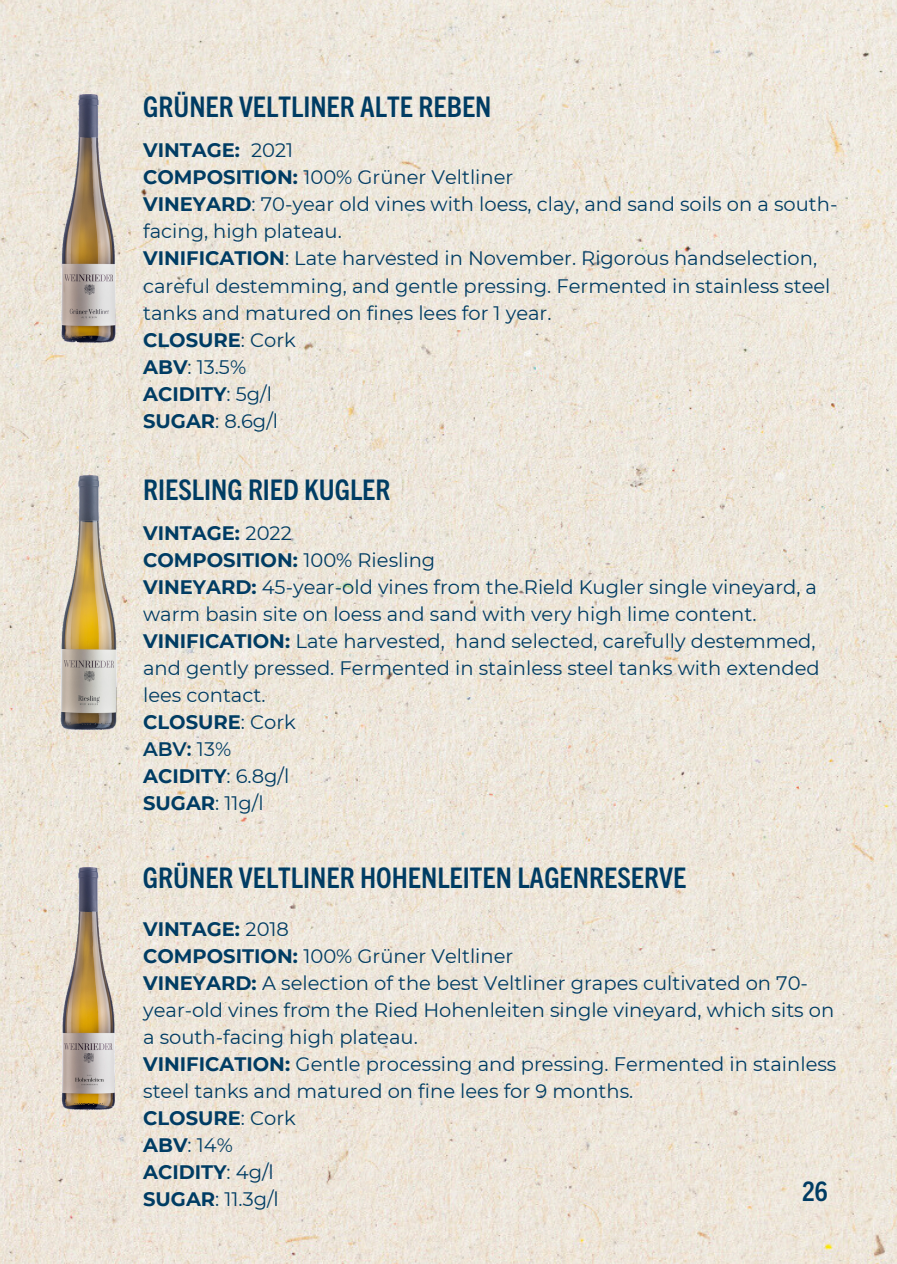
<style>
.page{position:relative;width:897px;height:1264px;background:#fff}
.page>*{position:absolute;margin:0;border:0;box-sizing:border-box;transform-origin:0 0}
.t1{font:700 condensed 28.5px "Trade Gothic Next LT Pro";color:#003c63}
.t2{font:700 condensed 27px "Trade Gothic Next LT Pro";color:#003c63}
.t3{font:19.5px/27px "Montserrat";color:#003c63}
.t4{font:700 19.5px "Montserrat";color:#003c63}
.t5{font:600 19.5px "Montserrat";color:#003c63}
.s1{font-weight:700}
.s2{font-weight:400}
</style>
<div class="page">
<img style="left:0;top:0;width:897px;height:1263px">
<img style="left:63px;top:867px;width:52px;height:242px">
<img style="left:61px;top:476px;width:55px;height:253px">
<img style="left:62px;top:95px;width:54px;height:247px">
<p class="t1" style="left:143px;top:87px;width:350px">GRÜNER VELTLINER ALTE REBEN</p>
<h1 class="t4" style="left:143px;top:138px;width:98px">VINTAGE:</h1>
<p class="t3" style="left:143px;top:137px;width:372px;text-indent:108px">2021<br><span class="s1">COMPOSITION:</span> 100% Grüner Veltliner</p>
<p class="t3" style="left:143px;top:191px;width:696px"><span class="s1">VINEYARD</span>: 70-year old vines with loess, clay, and sand soils on a south&shy;facing, high plateau.</p>
<p class="t3" style="left:143px;top:245px;width:689px"><span class="s1">VINIFICATION</span>: Late harvested in November. Rigorous handselection, careful destemming, and gentle pressing. Fermented in stainless steel tanks and matured on fines lees for 1 year.</p>
<p class="t4" style="left:143px;top:327px;width:154px">CLOSURE<span class="s2">: Cork</span></p>
<p class="t3" style="left:143px;top:353px;width:105px"><span class="s1">ABV</span>: 13.5%</p>
<p class="t4" style="left:143px;top:381px;width:130px">ACIDITY<span class="s2">: 5g/l</span></p>
<p class="t3" style="left:143px;top:407px;width:136px"><span class="s1">SUGAR</span>: 8.6g/l</p>
<p class="t1" style="left:143px;top:470px;width:249px">RIESLING RIED KUGLER</p>
<h1 class="t4" style="left:143px;top:521px;width:150px">VINTAGE: <span class="s2">2022</span></h1>
<p class="t4" style="left:143px;top:548px;width:294px">COMPOSITION: <span class="s2">100% Riesling</span></p>
<p class="t3" style="left:143px;top:573px;width:675px"><span class="s1">VINEYARD:</span> 45-year-old vines from the Rield Kugler single vineyard, a warm basin site on loess and sand with very high lime content.</p>
<p class="t3" style="left:143px;top:627px;width:678px"><span class="s1">VINIFICATION:</span> Late harvested, hand selected, carefully destemmed, and gently pressed. Fermented in stainless steel tanks with extended lees contact.</p>
<p class="t4" style="left:143px;top:710px;width:154px">CLOSURE<span class="s2">: Cork</span></p>
<p class="t5" style="left:143px;top:737px;width:89px">ABV: <span class="s2">13%</span></p>
<p class="t4" style="left:143px;top:764px;width:148px">ACIDITY<span class="s2">: 6.8g/l</span></p>
<p class="t3" style="left:143px;top:789px;width:122px"><span class="s1">SUGAR</span>: 11g/l</p>
<h1 class="t1" style="left:143px;top:857px;width:545px">GRÜNER VELTLINER HOHENLEITEN LAGENRESERVE</h1>
<p class="t4" style="left:143px;top:917px;width:147px">VINTAGE: <span class="s2">2018</span></p>
<p class="t3" style="left:143px;top:942px;width:372px"><span class="s1">COMPOSITION:</span> 100% Grüner Veltliner</p>
<p class="t3" style="left:143px;top:969px;width:692px"><span class="s1">VINEYARD:</span> A selection of the best Veltliner grapes cultivated on 70- year-old vines from the Ried Hohenleiten single vineyard, which sits on a south-facing high plateau.</p>
<p class="t3" style="left:143px;top:1050px;width:695px"><span class="s1">VINIFICATION:</span> Gentle processing and pressing. Fermented in stainless steel tanks and matured on fine lees for 9 months.</p>
<p class="t4" style="left:143px;top:1106px;width:154px">CLOSURE<span class="s2">: Cork</span></p>
<p class="t3" style="left:143px;top:1131px;width:91px"><span class="s1">ABV</span>: 14%</p>
<p class="t4" style="left:143px;top:1160px;width:132px">ACIDITY<span class="s2">: 4g/l</span></p>
<p class="t3" style="left:143px;top:1185px;width:137px"><span class="s1">SUGAR</span>: 11.3g/l</p>
<p class="t2" style="left:802px;top:1172px;width:27px">26</p>
</div>
